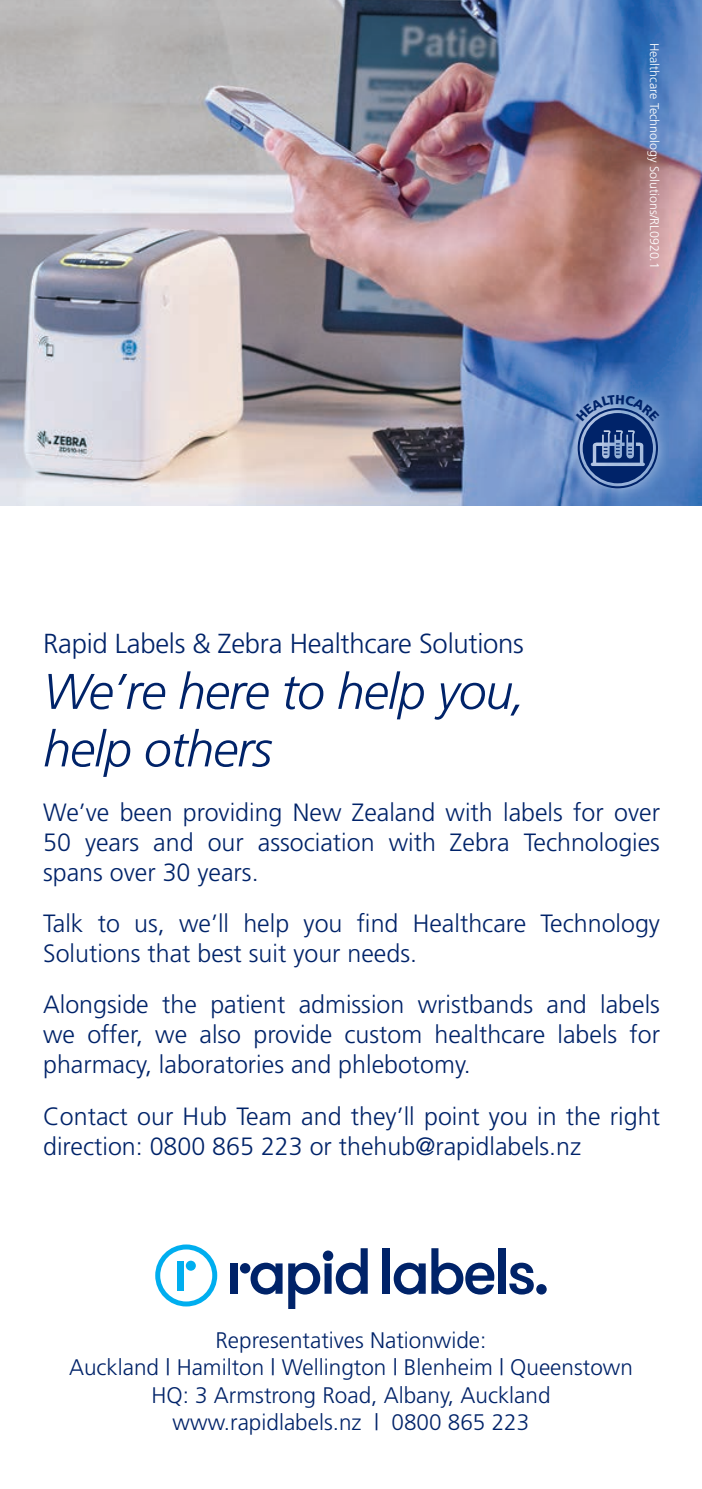
<style>
.page{position:relative;width:702px;height:1489px;background:#fff}
.page>*{position:absolute;margin:0;border:0;box-sizing:border-box;transform-origin:0 0}
.t1{font:italic 300 50px/57.5px "Frutiger";letter-spacing:-.02em;color:#002369}
.t2{font:300 27.5px "Frutiger";letter-spacing:-.01em;color:#002369}
.t3{font:300 25px/30px "Frutiger";color:#002369;text-align:justify}
.t4{font:300 22.5px/27.5px "Frutiger";color:#002369;text-align:center}
.t5{font:300 12.5px "Frutiger";color:#fff}
</style>
<div class="page">
<img style="left:0;top:0;width:702px;height:506px">
<div style="left:560px;top:380px;width:113px;height:124px;background:#fff;opacity:.75"></div>
<svg style="left:155px;top:1244px;width:62px;height:62px"></svg>
<svg style="left:250px;top:1262px;width:32px;height:32px"></svg>
<svg style="left:288px;top:1248px;width:80px;height:60px"></svg>
<div style="left:230px;top:1263px;width:7px;height:30px;background:#002369"></div>
<div style="left:240px;top:1262px;width:10px;height:11px;background:#002369;border-radius:50%"></div>
<div style="left:383px;top:1248px;width:7px;height:45px;background:#002369"></div>
<svg style="left:393px;top:1262px;width:32px;height:32px"></svg>
<svg style="left:431px;top:1248px;width:63px;height:46px"></svg>
<div style="left:498px;top:1248px;width:7px;height:45px;background:#002369"></div>
<svg style="left:509px;top:1262px;width:24px;height:32px"></svg>
<div style="left:536px;top:1283px;width:10px;height:11px;background:#002369;border-radius:50%"></div>
<svg style="left:576px;top:395px;width:83px;height:88px;background:#45669f"></svg>
<p class="t5" style="left:661px;top:43px;width:228px;rotate:90deg">Healthcare Technology Solutions/RL0920.1</p>
<p class="t2" style="left:43px;top:627px;width:482px">Rapid Labels &amp; Zebra Healthcare Solutions</p>
<h1 class="t1" style="left:43px;top:662px;width:484px">We’re here to help you, help others</h1>
<p class="t3" style="left:43px;top:797px;width:618px">We’ve been providing New Zealand with labels for over 50 years and our association with Zebra Technologies spans over 30 years.</p>
<p class="t3" style="left:43px;top:908px;width:618px">Talk to us, we’ll help you find Healthcare Technology<br>Solutions that best suit your needs.</p>
<p class="t3" style="left:43px;top:989px;width:618px">Alongside the patient admission wristbands and labels we offer, we also provide custom healthcare labels for pharmacy, laboratories and phlebotomy.</p>
<p class="t3" style="left:43px;top:1100px;width:618px">Contact our Hub Team and they’ll point you in the right direction: 0800 865 223 or thehub@rapidlabels.nz</p>
<p class="t4" style="left:69px;top:1325px;width:565px">Representatives Nationwide:<br>Auckland | Hamilton | Wellington | Blenheim | Queenstown HQ: 3 Armstrong Road, Albany, Auckland www.rapidlabels.nz | 0800 865 223</p>
</div>
